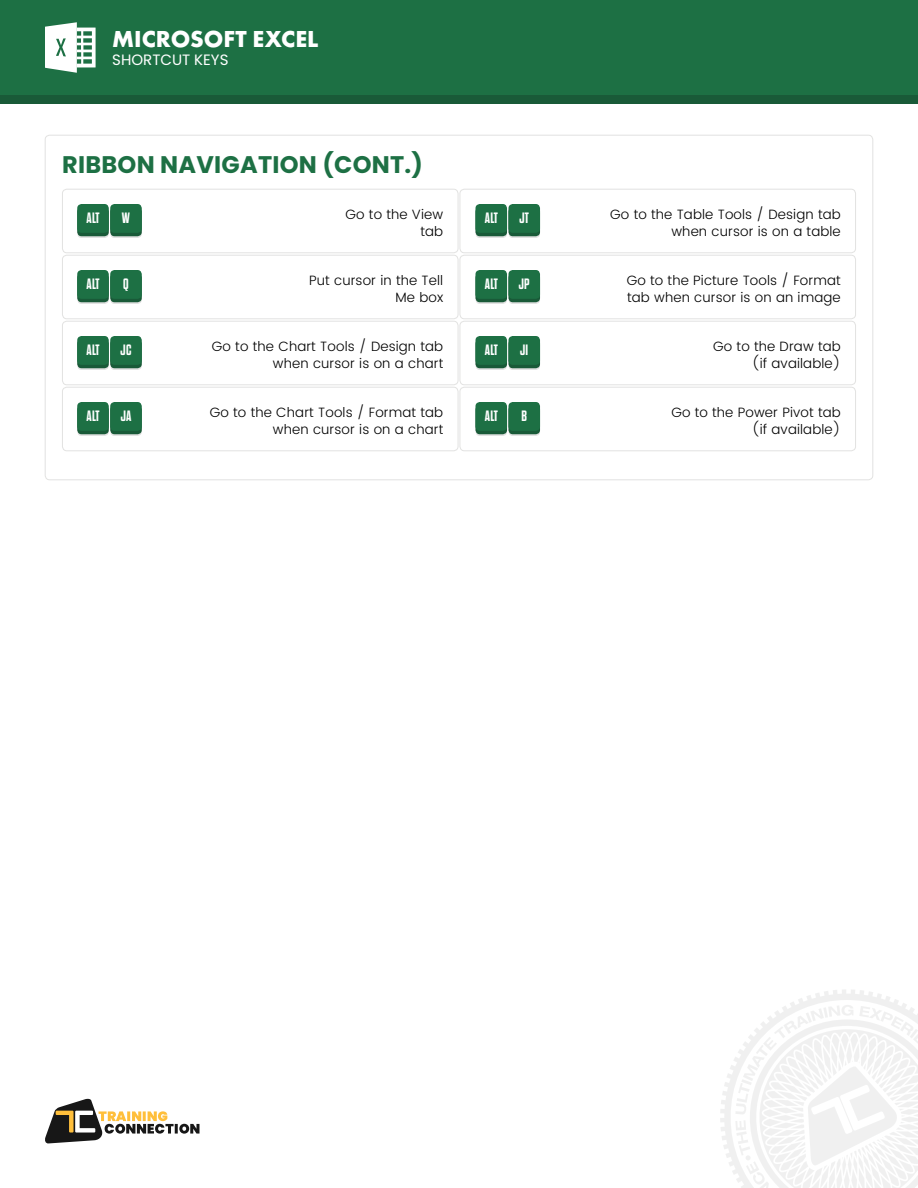
<style>
.page{position:relative;width:918px;height:1188px;background:#fff}
.page>*{position:absolute;margin:0;border:0;box-sizing:border-box;transform-origin:0 0}
.t1{font:700 24px "Poppins";letter-spacing:.01em;color:#1d7044}
.t2{font:700 24px "Futura";color:#fff}
.content{font:700 15px "Dharma Gothic E";letter-spacing:.01em;color:#fff}
.t3{font:15px "Poppins";color:#fff}
.content-2{font:300 13.5px/16.5px "Poppins";letter-spacing:.01em;color:#000;text-align:right}
</style>
<div class="page">
<div style="left:0;top:0;width:918px;height:104px;background:#195a38"></div>
<div style="left:0;top:0;width:918px;height:95px;background:#1d7044"></div>
<svg style="left:45px;top:22px;width:51px;height:51px"></svg>
<svg style="left:720px;top:990px;width:198px;height:198px"></svg>
<svg style="left:45px;top:1098px;width:155px;height:46px"></svg>
<div style="left:62px;top:255px;width:396px;height:64px;border:1px solid #e2e2e1;border-radius:4px"></div>
<svg style="left:77px;top:275px;width:32px;height:29px"></svg>
<div style="left:77px;top:273px;width:32px;height:29px;background:#195a38;border-radius:4px"></div>
<div style="left:77px;top:270px;width:32px;height:29px;background:#1d7044;border-radius:4px"></div>
<svg style="left:110px;top:275px;width:32px;height:29px"></svg>
<div style="left:110px;top:273px;width:32px;height:29px;background:#195a38;border-radius:4px"></div>
<div style="left:110px;top:270px;width:32px;height:29px;background:#1d7044;border-radius:4px"></div>
<div style="left:62px;top:321px;width:396px;height:64px;border:1px solid #e2e2e1;border-radius:4px"></div>
<div style="left:460px;top:189px;width:396px;height:64px;border:1px solid #e2e2e1;border-radius:4px"></div>
<div style="left:460px;top:255px;width:396px;height:64px;border:1px solid #e2e2e1;border-radius:4px"></div>
<div style="left:62px;top:387px;width:396px;height:64px;border:1px solid #e2e2e1;border-radius:4px"></div>
<div style="left:460px;top:321px;width:396px;height:64px;border:1px solid #e2e2e1;border-radius:4px"></div>
<div style="left:460px;top:387px;width:396px;height:64px;border:1px solid #e2e2e1;border-radius:4px"></div>
<div style="left:62px;top:189px;width:396px;height:64px;border:1px solid #e2e2e1;border-radius:4px"></div>
<svg style="left:77px;top:341px;width:32px;height:29px"></svg>
<div style="left:77px;top:339px;width:32px;height:29px;background:#195a38;border-radius:4px"></div>
<div style="left:77px;top:336px;width:32px;height:29px;background:#1d7044;border-radius:4px"></div>
<svg style="left:110px;top:341px;width:32px;height:29px"></svg>
<div style="left:110px;top:339px;width:32px;height:29px;background:#195a38;border-radius:4px"></div>
<div style="left:110px;top:336px;width:32px;height:29px;background:#1d7044;border-radius:4px"></div>
<svg style="left:77px;top:407px;width:32px;height:29px"></svg>
<div style="left:77px;top:405px;width:32px;height:29px;background:#195a38;border-radius:4px"></div>
<div style="left:77px;top:402px;width:32px;height:29px;background:#1d7044;border-radius:4px"></div>
<svg style="left:110px;top:407px;width:32px;height:29px"></svg>
<div style="left:110px;top:405px;width:32px;height:29px;background:#195a38;border-radius:4px"></div>
<div style="left:110px;top:402px;width:32px;height:29px;background:#1d7044;border-radius:4px"></div>
<svg style="left:77px;top:209px;width:32px;height:29px"></svg>
<div style="left:77px;top:207px;width:32px;height:29px;background:#195a38;border-radius:4px"></div>
<div style="left:77px;top:204px;width:32px;height:29px;background:#1d7044;border-radius:4px"></div>
<svg style="left:110px;top:209px;width:32px;height:29px"></svg>
<div style="left:110px;top:207px;width:32px;height:29px;background:#195a38;border-radius:4px"></div>
<div style="left:110px;top:204px;width:32px;height:29px;background:#1d7044;border-radius:4px"></div>
<svg style="left:475px;top:209px;width:32px;height:29px"></svg>
<div style="left:475px;top:207px;width:32px;height:29px;background:#195a38;border-radius:4px"></div>
<div style="left:475px;top:204px;width:32px;height:29px;background:#1d7044;border-radius:4px"></div>
<svg style="left:508px;top:209px;width:32px;height:29px"></svg>
<div style="left:508px;top:207px;width:32px;height:29px;background:#195a38;border-radius:4px"></div>
<div style="left:508px;top:204px;width:32px;height:29px;background:#1d7044;border-radius:4px"></div>
<svg style="left:475px;top:275px;width:32px;height:29px"></svg>
<div style="left:475px;top:273px;width:32px;height:29px;background:#195a38;border-radius:4px"></div>
<div style="left:475px;top:270px;width:32px;height:29px;background:#1d7044;border-radius:4px"></div>
<svg style="left:508px;top:275px;width:32px;height:29px"></svg>
<div style="left:508px;top:273px;width:32px;height:29px;background:#195a38;border-radius:4px"></div>
<div style="left:508px;top:270px;width:32px;height:29px;background:#1d7044;border-radius:4px"></div>
<svg style="left:475px;top:341px;width:32px;height:29px"></svg>
<div style="left:475px;top:339px;width:32px;height:29px;background:#195a38;border-radius:4px"></div>
<div style="left:475px;top:336px;width:32px;height:29px;background:#1d7044;border-radius:4px"></div>
<svg style="left:508px;top:341px;width:32px;height:29px"></svg>
<div style="left:508px;top:339px;width:32px;height:29px;background:#195a38;border-radius:4px"></div>
<div style="left:508px;top:336px;width:32px;height:29px;background:#1d7044;border-radius:4px"></div>
<svg style="left:475px;top:407px;width:32px;height:29px"></svg>
<div style="left:475px;top:405px;width:32px;height:29px;background:#195a38;border-radius:4px"></div>
<div style="left:475px;top:402px;width:32px;height:29px;background:#1d7044;border-radius:4px"></div>
<svg style="left:508px;top:407px;width:32px;height:29px"></svg>
<div style="left:508px;top:405px;width:32px;height:29px;background:#195a38;border-radius:4px"></div>
<div style="left:508px;top:402px;width:32px;height:29px;background:#1d7044;border-radius:4px"></div>
<h1 class="t2" style="left:112px;top:24px;width:208px">MICROSOFT EXCEL</h1>
<p class="t3" style="left:112px;top:51px;width:118px">SHORTCUT KEYS</p>
<p class="t1" style="left:62px;top:151px;width:362px">RIBBON NAVIGATION (CONT.)</p>
<p class="content-2" style="left:346px;top:207px;width:99px">Go to the View tab</p>
<p class="content" style="left:87px;top:211px;width:14px">ALT</p>
<p class="content" style="left:122px;top:211px;width:10px">W</p>
<p class="content" style="left:485px;top:211px;width:14px">ALT</p>
<p class="content" style="left:520px;top:211px;width:11px">JT</p>
<p class="content" style="left:87px;top:277px;width:14px">ALT</p>
<p class="content" style="left:123px;top:277px;width:7px">Q</p>
<p class="content-2" style="left:309px;top:273px;width:136px">Put cursor in the Tell<br>Me box</p>
<p class="content-2" style="left:212px;top:339px;width:233px">Go to the Chart Tools / Design tab when cursor is on a chart</p>
<p class="content" style="left:87px;top:343px;width:14px">ALT</p>
<p class="content" style="left:121px;top:343px;width:12px">JC</p>
<p class="content" style="left:485px;top:277px;width:14px">ALT</p>
<p class="content" style="left:519px;top:277px;width:12px">JP</p>
<p class="content" style="left:485px;top:343px;width:14px">ALT</p>
<p class="content" style="left:520px;top:343px;width:10px">JI</p>
<p class="content" style="left:87px;top:409px;width:14px">ALT</p>
<p class="content" style="left:121px;top:409px;width:12px">JA</p>
<p class="content-2" style="left:210px;top:405px;width:235px">Go to the Chart Tools / Format tab when cursor is on a chart</p>
<p class="content" style="left:485px;top:409px;width:14px">ALT</p>
<p class="content" style="left:522px;top:409px;width:7px">B</p>
<p class="content-2" style="left:610px;top:207px;width:232px">Go to the Table Tools / Design tab when cursor is on a table</p>
<p class="content-2" style="left:627px;top:273px;width:216px;text-align:left">Go to the Picture Tools / Format tab when cursor is on an image</p>
<p class="content-2" style="left:713px;top:339px;width:129px">Go to the Draw tab (if available)</p>
<p class="content-2" style="left:671px;top:405px;width:171px">Go to the Power Pivot tab (if available)</p>
</div>
